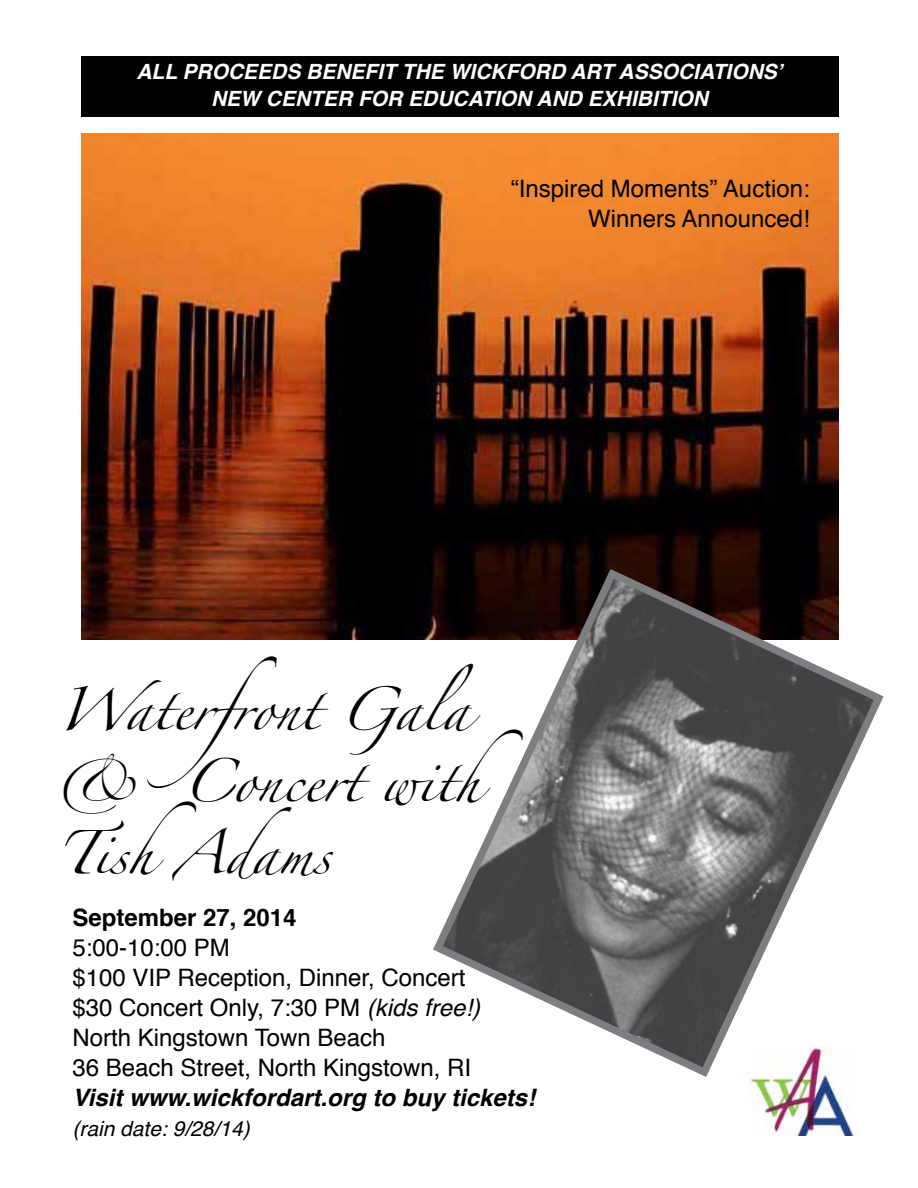
<style>
.page{position:relative;width:918px;height:1188px;background:#fff}
.page>*{position:absolute;margin:0;border:0;box-sizing:border-box;transform-origin:0 0}
.t1{font:39px/72px "Zapfino";color:#000}
.t2{font:24px/30px "Helvetica";color:#000}
.t3{font:italic 700 24px "Helvetica";color:#000}
.t4{font:700 24px "Helvetica";color:#000}
.t5{font:italic 700 21px/27px "Helvetica";color:#fff;text-align:center}
.t6{font:italic 21px "Helvetica";color:#000}
.s1{font-style:italic}
</style>
<div class="page">
<img style="left:81px;top:134px;width:757px;height:505px">
<svg style="left:428px;top:564px;width:456px;height:516px"></svg>
<img style="left:749px;top:1046px;width:110px;height:90px">
<div style="left:81px;top:56px;width:757px;height:61px;background:#000"></div>
<p class="t5" style="left:136px;top:59px;width:648px">ALL PROCEEDS BENEFIT THE WICKFORD ART ASSOCIATIONS’<br>NEW CENTER FOR EDUCATION AND EXHIBITION</p>
<p class="t2" style="left:511px;top:174px;width:300px;text-align:right">“Inspired Moments” Auction:<br>Winners Announced!</p>
<h1 class="t1" style="left:57px;top:679px;width:467px">Waterfront Gala &amp; Concert with<br>TishAdams</h1>
<p class="t4" style="left:72px;top:898px;width:226px">September 27, 2014</p>
<p class="t2" style="left:72px;top:933px;width:409px">5:00-10:00 PM<br>$100 VIP Reception, Dinner, Concert $30 Concert Only, 7:30 PM <span class="s1">(kids free!)<br></span>North Kingstown Town Beach<br>36 Beach Street, North Kingstown, RI</p>
<p class="t3" style="left:72px;top:1077px;width:464px">Visit www.wickfordart.org to buy tickets!</p>
<p class="t6" style="left:72px;top:1112px;width:179px">(rain date: 9/28/14)</p>
</div>
